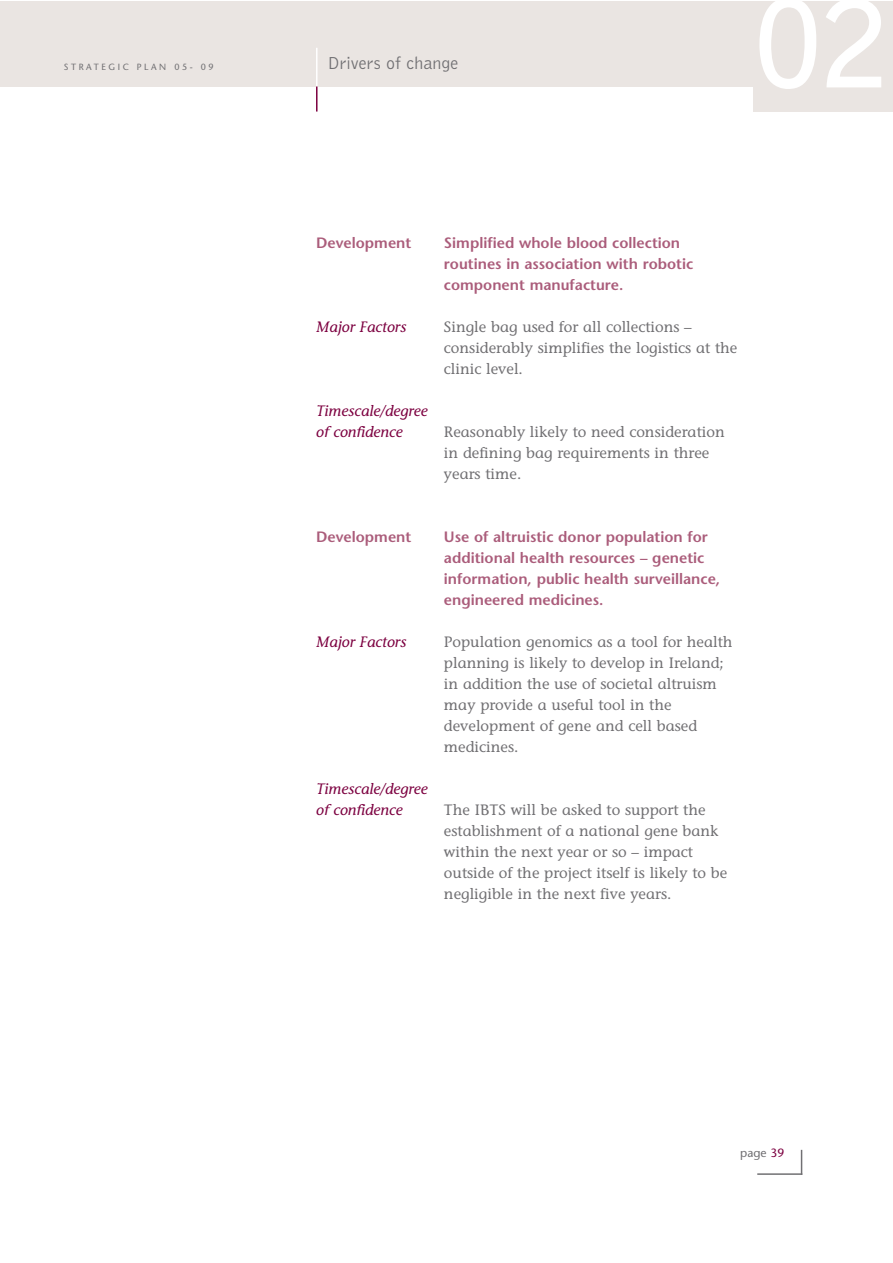
<style>
.page{position:relative;width:893px;height:1263px;background:#fff}
.page>*{position:absolute;margin:0;border:0;box-sizing:border-box;transform-origin:0 0}
.t1{font:700 120px "Bell Gothic";color:#fff}
.t2{font:300 18px "Bell Gothic";color:#717073}
.t3{font:15px/21px "Stone Informal";color:#717073}
.t4{font:600 15px/21px "Stone Sans";color:#ab5d7b}
.t5{font:italic 15px/21px "Stone Informal";color:#7c0040}
.t6{font:12px "Stone Sans";color:#717073}
.t7{font:9px "Stone Sans";letter-spacing:.285em;color:#717073}
.s1{color:#7c0040}
</style>
<div class="page">
<div style="left:0;top:2px;width:892px;height:85px;background:#eae5e2"></div>
<div style="left:753px;top:2px;width:139px;height:110px;background:#eae5e2"></div>
<hr style="left:316px;top:48px;width:1px;height:39px;background:#fff">
<svg style="left:316px;top:87px;width:1px;height:25px"></svg>
<hr style="left:757px;top:1173px;width:45px;height:2px;background:#717073">
<hr style="left:800px;top:1150px;width:2px;height:25px;background:#717073">
<p class="t7" style="left:64px;top:64px;width:151px">STRATEGIC PLAN 05- 09</p>
<p class="t2" style="left:327px;top:56px;width:132px">Drivers of change</p>
<h1 class="t1" style="left:754px;top:-2px;width:135px">02</h1>
<p class="t4" style="left:316px;top:234px;width:96px">Development</p>
<p class="t4" style="left:444px;top:234px;width:251px">Simplified whole blood collection routines in association with robotic component manufacture.</p>
<p class="t5" style="left:316px;top:318px;width:91px">Major Factors</p>
<p class="t3" style="left:444px;top:318px;width:295px">Single bag used for all collections – considerably simplifies the logistics at the clinic level.</p>
<p class="t5" style="left:316px;top:402px;width:113px">Timescale/degree of confidence</p>
<p class="t3" style="left:444px;top:423px;width:282px">Reasonably likely to need consideration in defining bag requirements in three years time.</p>
<p class="t4" style="left:316px;top:528px;width:96px">Development</p>
<p class="t4" style="left:444px;top:528px;width:278px">Use of altruistic donor population for additional health resources – genetic information, public health surveillance, engineered medicines.</p>
<p class="t5" style="left:316px;top:633px;width:91px">Major Factors</p>
<p class="t3" style="left:444px;top:633px;width:290px">Population genomics as a tool for health planning is likely to develop in Ireland; in addition the use of societal altruism may provide a useful tool in the development of gene and cell based medicines.</p>
<p class="t5" style="left:316px;top:780px;width:113px">Timescale/degree of confidence</p>
<p class="t3" style="left:444px;top:801px;width:285px">The IBTS will be asked to support the establishment of a national gene bank within the next year or so – impact outside of the project itself is likely to be negligible in the next five years.</p>
<p class="t6" style="left:740px;top:1148px;width:45px">page <span class="s1">39</span></p>
</div>
